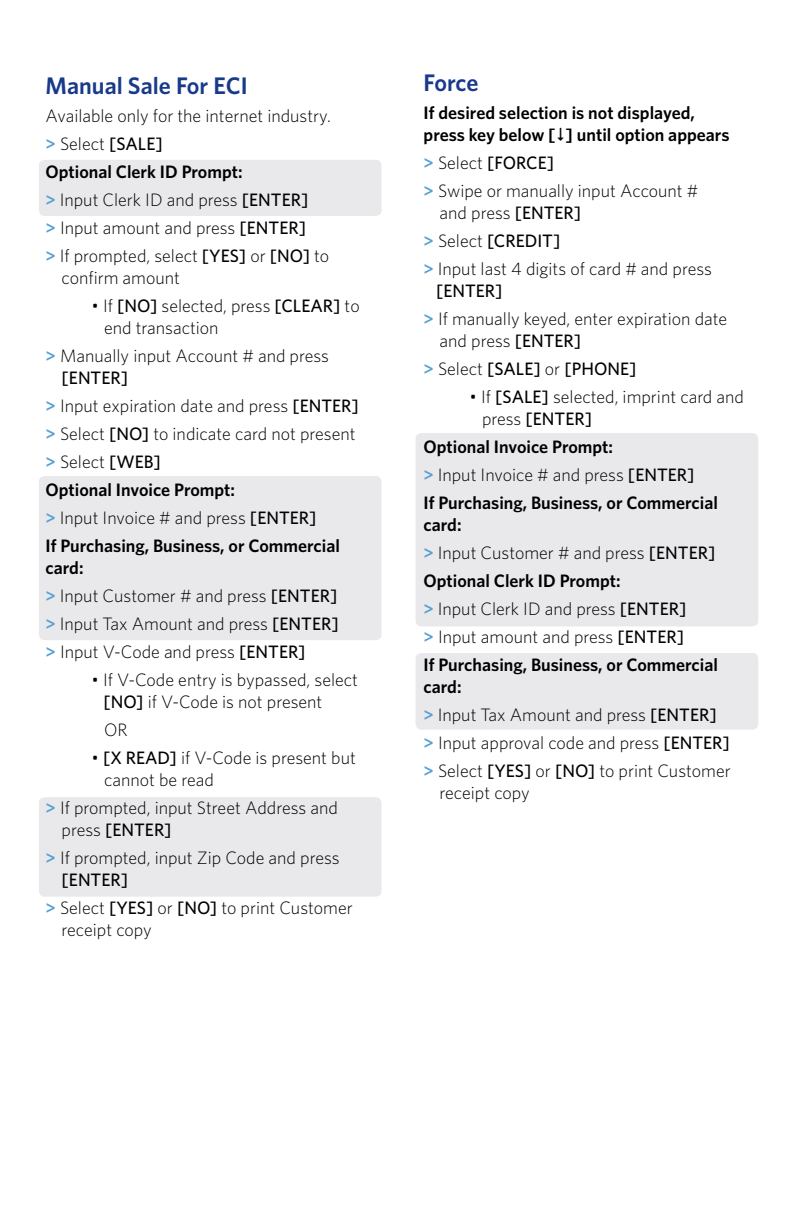
<style>
.page{position:relative;width:792px;height:1224px;background:#fff}
.page>*{position:absolute;margin:0;border:0;box-sizing:border-box;transform-origin:0 0}
.t1{font:600 24px "Whitney";color:#19398a}
.t2{font:300 18px/28px "Whitney";color:#000}
.t3{font:600 18px/28px "Whitney";color:#000}
.t4{font:500 18px/28px "Whitney";color:#000}
.s1{font-weight:600;color:#56a0d3}
.s2{font-weight:500}
.s3{font-weight:600}
.s4{font-weight:300}
.s5{color:#56a0d3}
</style>
<div class="page">
<div style="left:39px;top:160px;width:343px;height:56px;background:#e9e8ea;border-radius:6px"></div>
<div style="left:39px;top:476px;width:343px;height:164px;background:#e9e8ea;border-radius:6px"></div>
<div style="left:39px;top:797px;width:343px;height:100px;background:#e9e8ea;border-radius:6px"></div>
<div style="left:416px;top:653px;width:342px;height:77px;background:#e9e8ea;border-radius:6px"></div>
<div style="left:416px;top:433px;width:342px;height:193px;background:#e9e8ea;border-radius:6px"></div>
<h1 class="t1" style="left:46px;top:71px;width:204px">Manual Sale For ECI</h1>
<p class="t2" style="left:46px;top:102px;width:287px">Available only for the internet industry. <span class="s1">&gt;</span> Select <span class="s2">[SALE]<br></span><span class="s3">Optional Clerk ID Prompt:<br></span><span class="s1">&gt;</span> Input Clerk ID and press <span class="s2">[ENTER]<br></span><span class="s1">&gt;</span> Input amount and press <span class="s2">[ENTER]<br></span><span class="s1">&gt;</span> If prompted, select <span class="s2">[YES]</span> or <span class="s2">[NO]</span> to</p>
<p class="t2" style="left:62px;top:264px;width:120px">confirm amount</p>
<p class="t2" style="left:104px;top:295px;width:257px;line-height:22px;text-indent:-12px">• If <span class="s2">[NO]</span> selected, press <span class="s2">[CLEAR]</span> to end transaction</p>
<p class="t2" style="left:62px;top:345px;width:269px;line-height:22px;text-indent:-16px"><span class="s1">&gt;</span> Manually input Account # and press <span class="s2">[ENTER]</span></p>
<p class="t2" style="left:46px;top:392px;width:315px"><span class="s1">&gt;</span> Input expiration date and press <span class="s2">[ENTER] </span><span class="s1">&gt;</span> Select <span class="s2">[NO]</span> to indicate card not present <span class="s1">&gt;</span> Select <span class="s2">[WEB]<br></span><span class="s3">Optional Invoice Prompt:<br></span><span class="s1">&gt;</span> Input Invoice # and press <span class="s2">[ENTER]<br></span><span class="s3">If Purchasing, Business, or Commercial</span></p>
<p class="t2" style="left:46px;top:554px;width:295px"><span class="s3">card:<br></span><span class="s1">&gt;</span> Input Customer # and press <span class="s2">[ENTER] </span><span class="s1">&gt;</span> Input Tax Amount and press <span class="s2">[ENTER] </span><span class="s1">&gt;</span> Input V-Code and press <span class="s2">[ENTER]</span></p>
<p class="t2" style="left:103px;top:669px;width:256px;line-height:22px;text-indent:-12px">• If V-Code entry is bypassed, select <span class="s2">[NO]</span> if V-Code is not present</p>
<p class="t2" style="left:104px;top:716px;width:25px">OR</p>
<p class="t2" style="left:104px;top:747px;width:253px;line-height:22px;text-indent:-12px">• <span class="s2">[X READ]</span> if V-Code is present but cannot be read</p>
<p class="t2" style="left:62px;top:797px;width:278px;line-height:22px;text-indent:-16px"><span class="s1">&gt;</span> If prompted, input Street Address and press <span class="s2">[ENTER]</span></p>
<p class="t2" style="left:62px;top:847px;width:280px;line-height:22px;text-indent:-16px"><span class="s1">&gt;</span> If prompted, input Zip Code and press <span class="s2">[ENTER]</span></p>
<p class="t2" style="left:62px;top:897px;width:293px;line-height:22px;text-indent:-16px"><span class="s1">&gt;</span> Select <span class="s2">[YES]</span> or <span class="s2">[NO]</span> to print Customer receipt copy</p>
<h1 class="t1" style="left:424px;top:68px;width:56px">Force</h1>
<p class="t3" style="left:424px;top:101px;width:307px;line-height:22px">If desired selection is not displayed, press key below [ ] until option appears</p>
<p class="t2" style="left:424px;top:148px;width:276px"><span class="s1">&gt;</span> Select <span class="s2">[FORCE]<br></span><span class="s1">&gt;</span> Swipe or manually input Account #</p>
<p class="t2" style="left:424px;top:198px;width:290px;text-indent:16px">and press <span class="s2">[ENTER]<br></span><span class="s1">&gt;</span> Select <span class="s2">[CREDIT]<br></span><span class="s1">&gt;</span> Input last 4 digits of card # and press</p>
<p class="t2" style="left:424px;top:276px;width:305px;text-indent:12px"><span class="s2">[ENTER]<br></span><span class="s1">&gt;</span> If manually keyed, enter expiration date</p>
<p class="t4" style="left:424px;top:326px;width:214px;text-indent:16px"><span class="s4">and press</span> [ENTER]<br><span class="s1">&gt;</span> <span class="s4">Select</span> [SALE] <span class="s4">or</span> [PHONE]</p>
<p class="t2" style="left:482px;top:385px;width:264px;line-height:22px;text-indent:-12px">• If <span class="s2">[SALE]</span> selected, imprint card and press <span class="s2">[ENTER]</span></p>
<p class="t3" style="left:424px;top:432px;width:296px">Optional Invoice Prompt:<br><span class="s5">&gt;</span> <span class="s4">Input Invoice # and press</span> <span class="s2">[ENTER]<br></span>If Purchasing, Business, or Commercial</p>
<p class="t3" style="left:424px;top:510px;width:296px">card:<br><span class="s5">&gt;</span> <span class="s4">Input Customer # and press</span> <span class="s2">[ENTER]<br></span>Optional Clerk ID Prompt:<br><span class="s5">&gt;</span> <span class="s4">Input Clerk ID and press</span> <span class="s2">[ENTER]<br></span><span class="s5">&gt;</span> <span class="s4">Input amount and press</span> <span class="s2">[ENTER]<br></span>If Purchasing, Business, or Commercial</p>
<p class="t2" style="left:424px;top:672px;width:309px"><span class="s3">card:<br></span><span class="s1">&gt;</span> Input Tax Amount and press <span class="s2">[ENTER] </span><span class="s1">&gt;</span> Input approval code and press <span class="s2">[ENTER] </span><span class="s1">&gt;</span> Select <span class="s2">[YES]</span> or <span class="s2">[NO]</span> to print Customer</p>
<p class="t2" style="left:440px;top:778px;width:92px">receipt copy</p>
</div>
